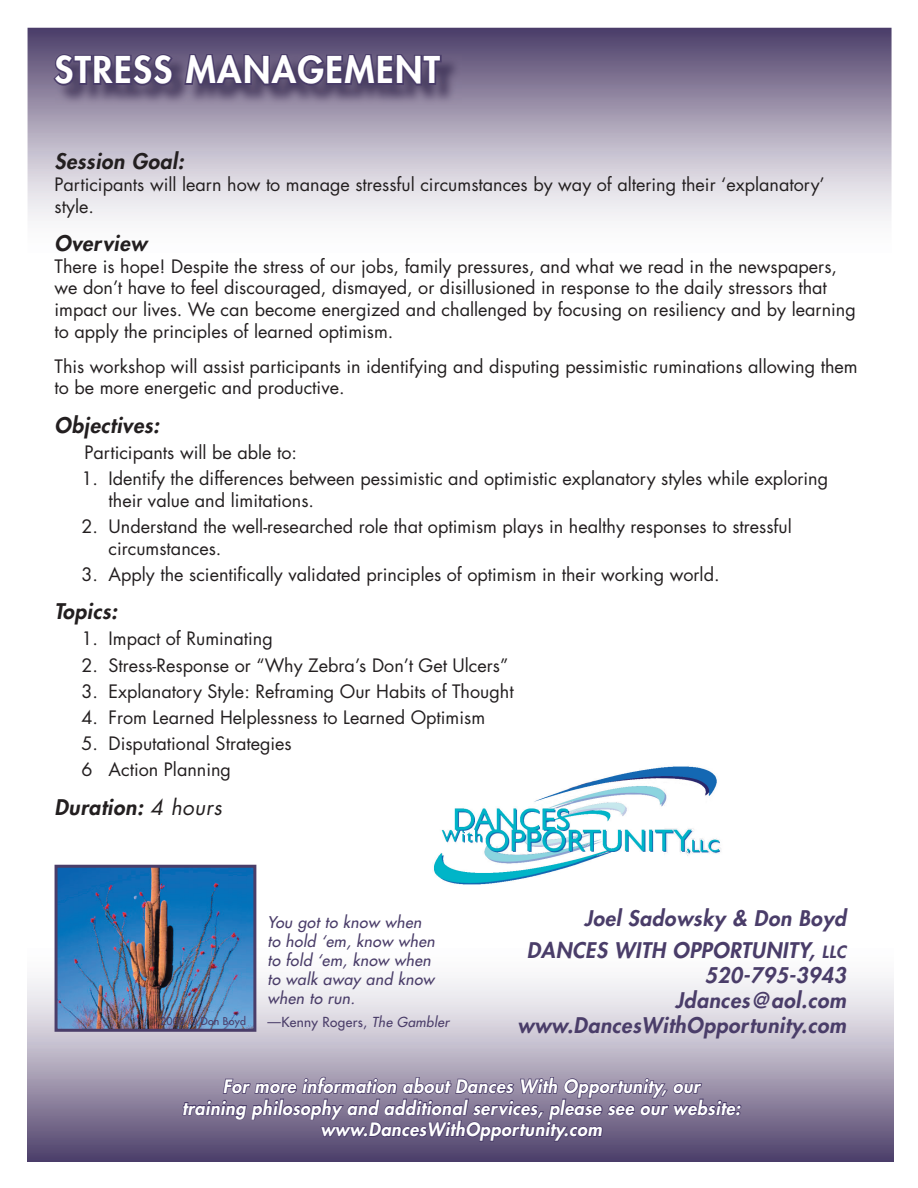
<style>
.page{position:relative;width:918px;height:1188px;background:#fff}
.page>*{position:absolute;margin:0;border:0;box-sizing:border-box;transform-origin:0 0}
.t1{font:800 36px "Futura";letter-spacing:.04em;color:#fff}
.t2{font:italic 800 21px/25.2px "Futura";letter-spacing:.025em;color:#4a3d69;text-align:right}
.t3{font:italic 800 21px "Futura";letter-spacing:.025em;color:#231f20}
.t4{font:18px/21.6px "Futura";color:#231f20}
.t5{font:italic 800 18px/21.6px "Futura";letter-spacing:.025em;color:#fff;text-align:center}
.t6{font:italic 15.75px/18.9px "Futura";letter-spacing:.025em;color:#4a3d69}
.t7{font:13.5px "Futura";letter-spacing:.025em;color:#4a3d69}
.t8{font:10.5px "Futura";letter-spacing:.025em;color:#4a3d69}
.s1{font-weight:400}
.s2{font-size:16.5px}
.s3{font-style:italic}
</style>
<div class="page">
<img style="left:434px;top:766px;width:287px;height:119px">
<svg style="left:28px;top:937px;width:865px;height:225px"></svg>
<svg style="left:28px;top:28px;width:864px;height:193px;background:#b3acbe"></svg>
<svg style="left:181px;top:1063px;width:561px;height:91px;background:#796e8e"></svg>
<img style="left:56px;top:55px;width:406px;height:51px">
<svg style="left:52px;top:53px;width:123px;height:34px;background:#54486e"></svg>
<svg style="left:183px;top:27px;width:260px;height:60px;background:#574b72"></svg>
<img style="left:59px;top:869px;width:193px;height:159px">
<div style="left:55px;top:865px;width:201px;height:167px;border:3px solid #4a3d69"></div>
<h1 class="t1" style="left:55px;top:46px;width:387px">STRESS MANAGEMENT</h1>
<p class="t3" style="left:55px;top:148px;width:131px">Session Goal:</p>
<p class="t4" style="left:55px;top:173px;width:772px">Participants will learn how to manage stressful circumstances by way of altering their ‘explanatory’ style.</p>
<p class="t3" style="left:55px;top:229px;width:94px">Overview</p>
<p class="t4" style="left:55px;top:255px;width:803px">There is hope! Despite the stress of our jobs, family pressures, and what we read in the newspapers, we don’t have to feel discouraged, dismayed, or disillusioned in response to the daily stressors that impact our lives. We can become energized and challenged by focusing on resiliency and by learning to apply the principles of learned optimism.</p>
<p class="t4" style="left:55px;top:355px;width:805px">This workshop will assist participants in identifying and disputing pessimistic ruminations allowing them to be more energetic and productive.</p>
<p class="t3" style="left:55px;top:411px;width:106px">Objectives:</p>
<p class="t4" style="left:85px;top:442px;width:214px">Participants will be able to:</p>
<p class="t4" style="left:109px;top:468px;width:721px;text-indent:-27px">1. Identify the differences between pessimistic and optimistic explanatory styles while exploring their value and limitations.</p>
<p class="t4" style="left:109px;top:515px;width:685px;text-indent:-27px">2. Understand the well-researched role that optimism plays in healthy responses to stressful circumstances.</p>
<p class="t4" style="left:82px;top:563px;width:640px">3. Apply the scientifically validated principles of optimism in their working world.</p>
<p class="t3" style="left:55px;top:598px;width:64px">Topics:</p>
<p class="t4" style="left:82px;top:628px;width:193px">1. Impact of Ruminating</p>
<p class="t4" style="left:82px;top:654px;width:428px">2. Stress-Response or “Why Zebra’s Don’t Get Ulcers”</p>
<p class="t4" style="left:82px;top:680px;width:434px">3. Explanatory Style: Reframing Our Habits of Thought</p>
<p class="t4" style="left:82px;top:706px;width:405px">4. From Learned Helplessness to Learned Optimism</p>
<p class="t4" style="left:82px;top:730px;width:212px;line-height:26.1px">5. Disputational Strategies<br>6 Action Planning</p>
<p class="t3" style="left:55px;top:793px;width:169px">Duration: <span class="s1">4 hours</span></p>
<p class="t2" style="left:527px;top:902px;width:321px;line-height:32px">Joel Sadowsky &amp; Don Boyd<br>DANCES WITH OPPORTUNITY, <span class="s2">LLC</span></p>
<p class="t2" style="left:517px;top:962px;width:330px">520-795-3943<br>Jdances@aol.com www.DancesWithOpportunity.com</p>
<p class="t5" style="left:182px;top:1075px;width:560px">For more information about Dances With Opportunity, our<br>training philosophy and additional services, please see our website: www.DancesWithOpportunity.com</p>
<p class="t6" style="left:268px;top:913px;width:169px">You got to know when to hold ‘em, know when to fold ‘em, know when to walk away and know when to run.</p>
<p class="t8" style="left:160px;top:1014px;width:87px">2008 © Don Boyd</p>
<p class="t7" style="left:268px;top:1013px;width:183px">—Kenny Rogers, <span class="s3">The Gambler</span></p>
</div>
